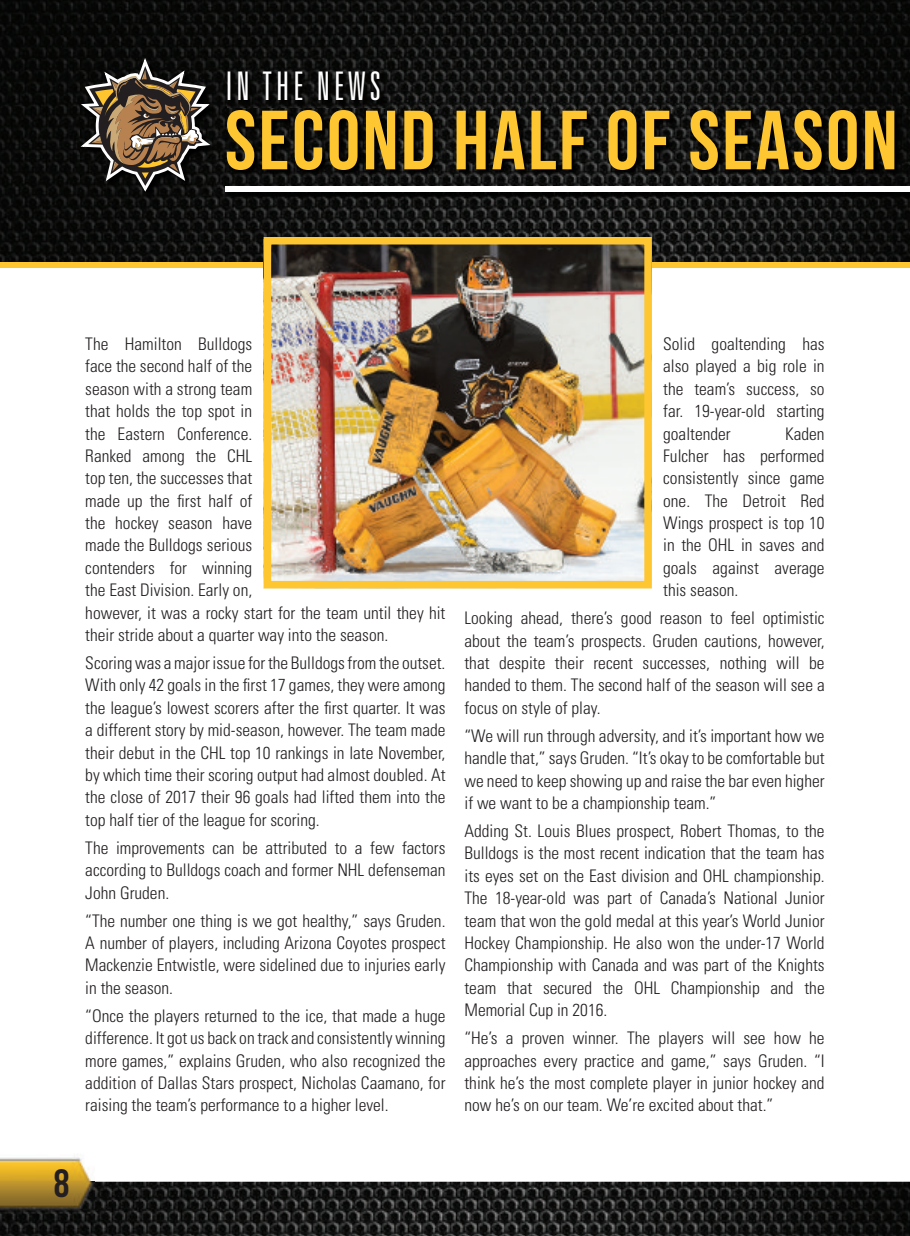
<style>
.page{position:relative;width:910px;height:1236px;background:#fff}
.page>*{position:absolute;margin:0;border:0;box-sizing:border-box;transform-origin:0 0}
.t1{font:83.7px "Bebas Neue";letter-spacing:.03em;color:#fec630}
.t2{font:300 ultra-condensed 39.45px "Univers LT Std";letter-spacing:.1em;color:#fff}
.t3{font:39.45px "Bebas Neue";color:#231f20}
.t4{font:300 condensed 17.4px/22.4px "Univers LT Std";color:#231f20;text-align:justify}
</style>
<div class="page">
<img style="left:0;top:0;width:909px;height:262px">
<div style="left:0;top:262px;width:909px;height:6px;background:#fec630"></div>
<img style="left:0;top:1182px;width:909px;height:54px">
<img style="left:272px;top:246px;width:370px;height:333px">
<div style="left:263px;top:237px;width:388px;height:351px;border:8px solid #fec630"></div>
<img style="left:227px;top:71px;width:159px;height:36px">
<img style="left:81px;top:58px;width:136px;height:140px">
<svg style="left:81px;top:58px;width:129px;height:134px;background:#524739"></svg>
<img style="left:226px;top:110px;width:683px;height:67px">
<img style="left:225px;top:186px;width:684px;height:13px">
<div style="left:226px;top:187px;width:683px;height:5px;background:#fff"></div>
<img style="left:0;top:1157px;width:94px;height:57px">
<h2 class="t2" style="left:226px;top:65px;width:156px">IN THE NEWS</h2>
<h1 class="t1" style="left:225px;top:94px;width:674px">SECOND HALF OF SEASON</h1>
<p class="t4" style="left:85px;top:333px;width:361px;text-align:left">The Hamilton Bulldogs<br>face the second half of the<br>season with a strong team<br>that holds the top spot in<br>the Eastern Conference.<br>Ranked among the CHL<br>top ten, the successes that<br>made up the first half of<br>the hockey season have<br>made the Bulldogs serious<br>contenders for winning<br>the East Division. Early on,<br>however, it was a rocky start for the team until they hit their stride about a quarter way into the season.</p>
<p class="t4" style="left:85px;top:652px;width:361px">Scoring was a major issue for the Bulldogs from the outset.<br>With only 42 goals in the first 17 games, they were among the league’s lowest scorers after the first quarter. It was a different story by mid-season, however. The team made their debut in the CHL top 10 rankings in late November, by which time their scoring output had almost doubled. At the close of 2017 their 96 goals had lifted them into the top half tier of the league for scoring.</p>
<p class="t4" style="left:85px;top:836px;width:361px">The improvements can be attributed to a few factors according to Bulldogs coach and former NHL defenseman John Gruden.</p>
<p class="t4" style="left:85px;top:909px;width:361px">“The number one thing is we got healthy,” says Gruden.<br>A number of players, including Arizona Coyotes prospect Mackenzie Entwistle, were sidelined due to injuries early in the season.</p>
<p class="t4" style="left:85px;top:1004px;width:361px">“Once the players returned to the ice, that made a huge difference. It got us back on track and consistently winning more games,” explains Gruden, who also recognized the addition of Dallas Stars prospect, Nicholas Caamano, for raising the team’s performance to a higher level.</p>
<p class="t4" style="left:663px;top:333px;width:163px">Solid goaltending has also played a big role in the team’s success, so far. 19-year-old starting goaltender</p>
<p class="t4" style="left:663px;top:422px;width:163px;text-indent:122px">kaden Fulcher has performed consistently since game one. The Detroit Red Wings prospect is top 10 in the OHL in saves and goals against average this season.</p>
<p class="t4" style="left:464px;top:607px;width:361px">Looking ahead, there’s good reason to feel optimistic about the team’s prospects. Gruden cautions, however, that despite their recent successes, nothing will be handed to them. The second half of the season will see a focus on style of play.</p>
<p class="t4" style="left:464px;top:725px;width:361px">“We will run through adversity, and it’s important how we handle that,” says Gruden. “It’s okay to be comfortable but we need to keep showing up and raise the bar even higher if we want to be a championship team.”</p>
<p class="t4" style="left:464px;top:820px;width:361px">Adding St. Louis Blues prospect, Robert Thomas, to the Bulldogs is the most recent indication that the team has its eyes set on the East division and OHL championship.<br>The 18-year-old was part of Canada’s National Junior team that won the gold medal at this year’s World Junior Hockey Championship. He also won the under-17 World Championship with Canada and was part of the knights team that secured the OHL Championship and the Memorial Cup in 2016.</p>
<p class="t4" style="left:464px;top:1027px;width:361px">“He’s a proven winner. The players will see how he approaches every practice and game,” says Gruden. “I think he’s the most complete player in junior hockey and now he’s on our team. We’re excited about that.”</p>
<h2 class="t3" style="left:54px;top:1162px;width:17px">8</h2>
</div>
